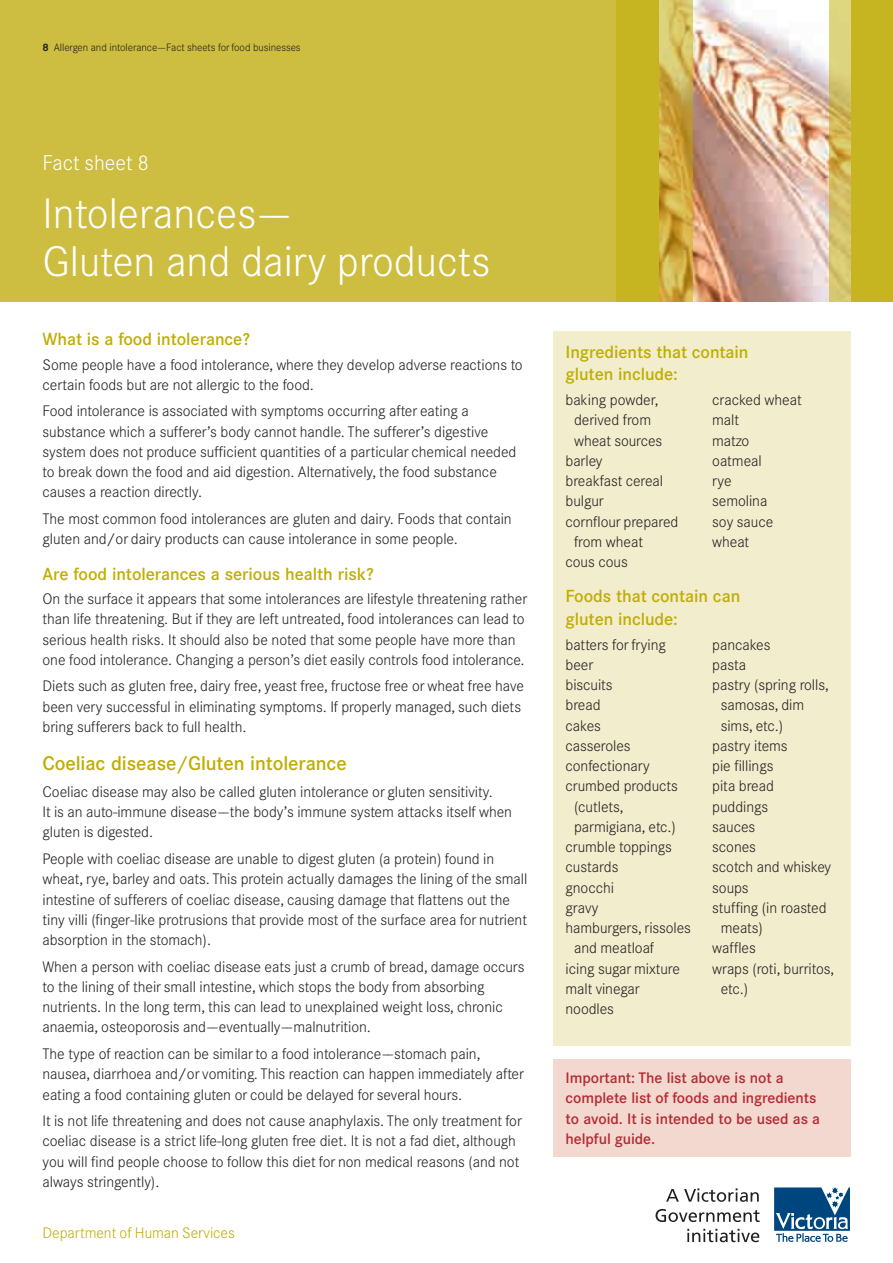
<style>
.page{position:relative;width:893px;height:1263px;background:#fff}
.page>*{position:absolute;margin:0;border:0;box-sizing:border-box;transform-origin:0 0}
.t1{font:300 42px/48px "Corporate SBQ";color:#fff}
.t2{font:300 21px "Corporate SBQ";color:#fff}
.t3{font:500 19.5px "Corporate SBQ";letter-spacing:-.005em;color:#bfad02}
.t4{font:500 17.25px/22.5px "Corporate SBQ";letter-spacing:-.005em;color:#bfad02}
.t5{font:300 15px/20.2px "Corporate SBQ";letter-spacing:-.005em;color:#231f20}
.t6{font:500 15px/20.2px "Corporate SBQ";letter-spacing:-.005em;color:#b32a33}
.t7{font:300 15px "Corporate SBQ";letter-spacing:-.005em;color:#bfad02}
.t8{font:300 10.5px "Corporate SBQ";letter-spacing:-.005em;color:#231f20}
.s1{font-weight:700}
</style>
<div class="page">
<svg style="left:774px;top:1187px;width:76px;height:55px"></svg>
<svg style="left:666px;top:1188px;width:93px;height:14px"></svg>
<svg style="left:655px;top:1209px;width:105px;height:13px"></svg>
<svg style="left:687px;top:1229px;width:72px;height:13px"></svg>
<div style="left:0;top:0;width:893px;height:302px;background:#cdbd40"></div>
<div style="left:553px;top:332px;width:297px;height:714px;background:#f2edcd"></div>
<div style="left:553px;top:1059px;width:297px;height:98px;background:#f3d8cf"></div>
<img style="left:693px;top:0;width:136px;height:302px">
<svg style="left:617px;top:0;width:76px;height:302px;background:#c9b132"></svg>
<svg style="left:829px;top:0;width:64px;height:302px;background:#cbba3c"></svg>
<p class="t8" style="left:43px;top:41px;width:260px"><span class="s1">8</span> Allergen and intolerance––Fact sheets for food businesses</p>
<h2 class="t2" style="left:43px;top:150px;width:108px">Fact sheet 8</h2>
<h1 class="t1" style="left:43px;top:190px;width:449px">Intolerances––<br>Gluten and dairy products</h1>
<p class="t4" style="left:43px;top:328px;width:209px">What is a food intolerance?</p>
<p class="t5" style="left:43px;top:354px;width:482px">Some people have a food intolerance, where they develop adverse reactions to certain foods but are not allergic to the food.</p>
<p class="t5" style="left:43px;top:401px;width:475px">Food intolerance is associated with symptoms occurring after eating a substance which a sufferer’s body cannot handle. The sufferer’s digestive system does not produce sufficient quantities of a particular chemical needed to break down the food and aid digestion. Alternatively, the food substance causes a reaction directly.</p>
<p class="t5" style="left:43px;top:509px;width:471px">The most common food intolerances are gluten and dairy. Foods that contain gluten and/or dairy products can cause intolerance in some people.</p>
<p class="t4" style="left:43px;top:562px;width:333px">Are food intolerances a serious health risk?</p>
<p class="t5" style="left:43px;top:589px;width:486px">On the surface it appears that some intolerances are lifestyle threatening rather than life threatening. But if they are left untreated, food intolerances can lead to serious health risks. It should also be noted that some people have more than one food intolerance. Changing a person’s diet easily controls food intolerance.</p>
<p class="t5" style="left:43px;top:676px;width:483px">Diets such as gluten free, dairy free, yeast free, fructose free or wheat free have been very successful in eliminating symptoms. If properly managed, such diets bring sufferers back to full health.</p>
<h3 class="t3" style="left:43px;top:752px;width:306px">Coeliac disease/Gluten intolerance</h3>
<p class="t5" style="left:43px;top:782px;width:471px">Coeliac disease may also be called gluten intolerance or gluten sensitivity.<br>It is an auto-immune disease––the body’s immune system attacks itself when gluten is digested.</p>
<p class="t5" style="left:43px;top:849px;width:486px">People with coeliac disease are unable to digest gluten (a protein) found in wheat, rye, barley and oats. This protein actually damages the lining of the small intestine of sufferers of coeliac disease, causing damage that flattens out the tiny villi (finger-like protrusions that provide most of the surface area for nutrient absorption in the stomach).</p>
<p class="t5" style="left:43px;top:956px;width:483px">When a person with coeliac disease eats just a crumb of bread, damage occurs to the lining of their small intestine, which stops the body from absorbing nutrients. In the long term, this can lead to unexplained weight loss, chronic anaemia, osteoporosis and––eventually––malnutrition.</p>
<p class="t5" style="left:43px;top:1044px;width:483px">The type of reaction can be similar to a food intolerance––stomach pain, nausea, diarrhoea and/or vomiting. This reaction can happen immediately after eating a food containing gluten or could be delayed for several hours.</p>
<p class="t5" style="left:43px;top:1111px;width:481px">It is not life threatening and does not cause anaphylaxis. The only treatment for coeliac disease is a strict life-long gluten free diet. It is not a fad diet, although you will find people choose to follow this diet for non medical reasons (and not always stringently).</p>
<p class="t7" style="left:43px;top:1224px;width:194px">Department of Human Services</p>
<p class="t4" style="left:566px;top:341px;width:184px">Ingredients that contain gluten include:</p>
<p class="t5" style="left:566px;top:390px;width:94px">baking powder,</p>
<p class="t5" style="left:574px;top:410px;width:79px">derived from</p>
<p class="t5" style="left:574px;top:430px;width:90px">wheat sources</p>
<p class="t5" style="left:566px;top:451px;width:38px">barley</p>
<p class="t5" style="left:566px;top:471px;width:99px">breakfast cereal</p>
<p class="t5" style="left:566px;top:491px;width:40px">bulgur</p>
<p class="t5" style="left:566px;top:511px;width:114px">cornflour prepared</p>
<p class="t5" style="left:574px;top:532px;width:71px">from wheat</p>
<p class="t5" style="left:566px;top:552px;width:64px">cous cous</p>
<p class="t5" style="left:712px;top:390px;width:91px">cracked wheat malt<br>matzo oatmeal<br>rye<br>semolina<br>soy sauce wheat</p>
<p class="t4" style="left:566px;top:585px;width:176px">Foods that contain can gluten include:</p>
<p class="t5" style="left:566px;top:634px;width:102px">batters for frying</p>
<p class="t5" style="left:566px;top:655px;width:29px">beer</p>
<p class="t5" style="left:566px;top:675px;width:49px">biscuits</p>
<p class="t5" style="left:566px;top:695px;width:37px">bread</p>
<p class="t5" style="left:566px;top:715px;width:37px">cakes</p>
<p class="t5" style="left:566px;top:736px;width:67px">casseroles</p>
<p class="t5" style="left:566px;top:756px;width:86px">confectionary</p>
<p class="t5" style="left:566px;top:776px;width:114px">crumbed products</p>
<p class="t5" style="left:574px;top:796px;width:51px">(cutlets,</p>
<p class="t5" style="left:574px;top:817px;width:103px">parmigiana, etc.)</p>
<p class="t5" style="left:566px;top:837px;width:108px">crumble toppings</p>
<p class="t5" style="left:566px;top:857px;width:54px">custards</p>
<p class="t5" style="left:566px;top:877px;width:50px">gnocchi</p>
<p class="t5" style="left:566px;top:898px;width:34px">gravy</p>
<p class="t5" style="left:566px;top:918px;width:127px">hamburgers, rissoles</p>
<p class="t5" style="left:574px;top:938px;width:82px">and meatloaf</p>
<p class="t5" style="left:566px;top:958px;width:116px">icing sugar mixture</p>
<p class="t5" style="left:566px;top:979px;width:76px">malt vinegar</p>
<p class="t5" style="left:566px;top:999px;width:50px">noodles</p>
<p class="t5" style="left:712px;top:634px;width:60px">pancakes</p>
<p class="t5" style="left:712px;top:655px;width:35px">pasta</p>
<p class="t5" style="left:712px;top:675px;width:118px">pastry (spring rolls,</p>
<p class="t5" style="left:721px;top:695px;width:85px">samosas, dim</p>
<p class="t5" style="left:721px;top:715px;width:64px">sims, etc.)</p>
<p class="t5" style="left:712px;top:736px;width:77px">pastry items</p>
<p class="t5" style="left:712px;top:756px;width:63px">pie fillings</p>
<p class="t5" style="left:712px;top:776px;width:63px">pita bread</p>
<p class="t5" style="left:712px;top:796px;width:57px">puddings</p>
<p class="t5" style="left:712px;top:817px;width:44px">sauces</p>
<p class="t5" style="left:712px;top:837px;width:45px">scones</p>
<p class="t5" style="left:712px;top:857px;width:121px">scotch and whiskey</p>
<p class="t5" style="left:712px;top:877px;width:38px">soups</p>
<p class="t5" style="left:712px;top:898px;width:116px">stuffing (in roasted</p>
<p class="t5" style="left:721px;top:918px;width:44px">meats)</p>
<p class="t5" style="left:712px;top:938px;width:45px">waffles</p>
<p class="t5" style="left:712px;top:958px;width:123px">wraps (roti, burritos,</p>
<p class="t5" style="left:721px;top:979px;width:29px">etc.)</p>
<p class="t6" style="left:566px;top:1068px;width:256px">Important: The list above is not a complete list of foods and ingredients to avoid. It is intended to be used as a helpful guide.</p>
</div>
